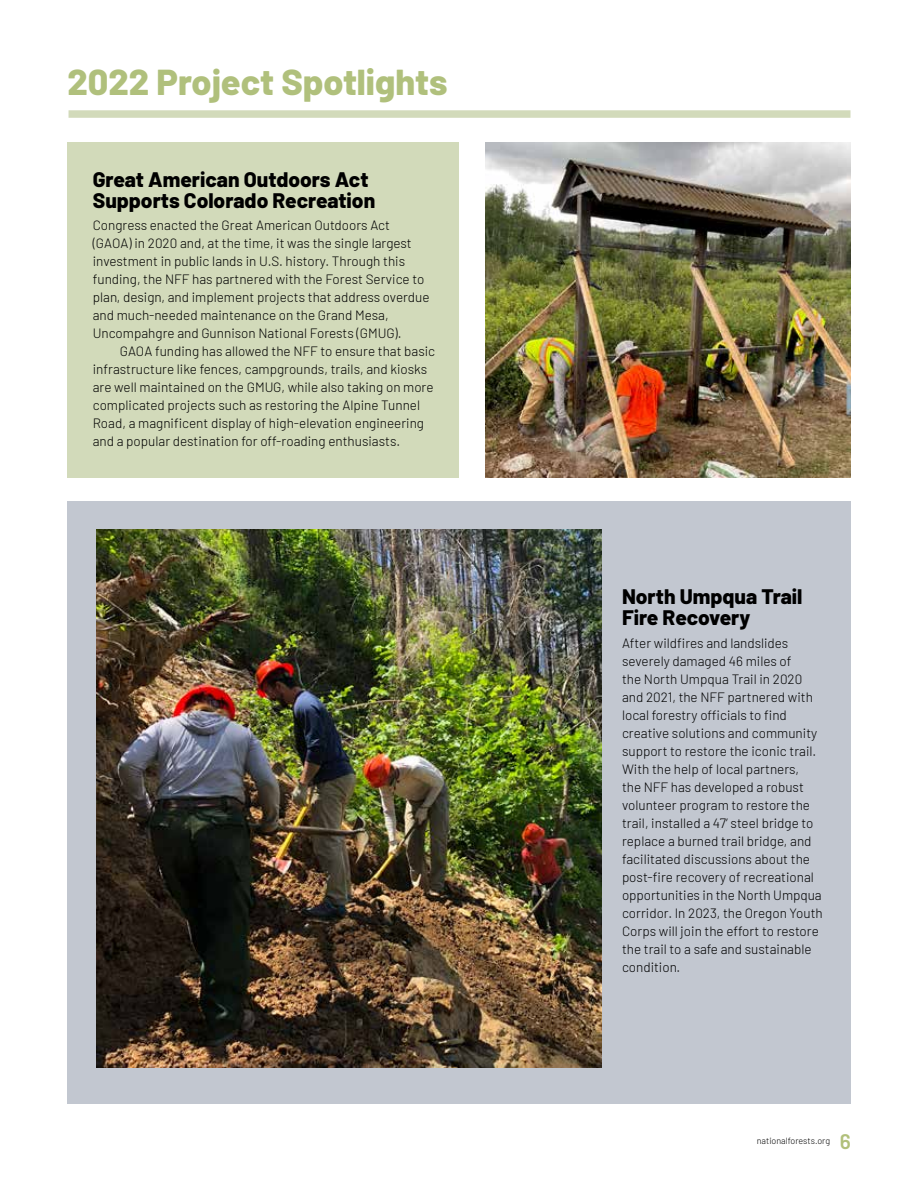
<style>
.page{position:relative;width:918px;height:1188px;background:#fff}
.page>*{position:absolute;margin:0;border:0;box-sizing:border-box;transform-origin:0 0}
.t1{font:800 36px "Barlow";color:#b0c07c}
.t2{font:800 21px/21px "Barlow";color:#000}
.t3{font:600 21px "Barlow";color:#b1c07b}
.t4{font:300 13.5px/18px "Barlow";color:#000}
.t5{font:300 9px "Barlow";color:#000}
</style>
<div class="page">
<div style="left:68px;top:501px;width:783px;height:603px;background:#c2c7d0"></div>
<img style="left:96px;top:529px;width:505px;height:538px">
<div style="left:68px;top:143px;width:391px;height:335px;background:#d2daba"></div>
<div style="left:69px;top:110px;width:782px;height:8px;background:#d2daba"></div>
<img style="left:485px;top:143px;width:366px;height:335px">
<h1 class="t1" style="left:68px;top:55px;width:381px">2022 Project Spotlights</h1>
<h2 class="t2" style="left:93px;top:167px;width:284px">Great American Outdoors Act<br>Supports Colorado Recreation</h2>
<p class="t4" style="left:93px;top:215px;width:338px">Congress enacted the Great American Outdoors Act (GAOA) in 2020 and, at the time, it was the single largest investment in public lands in U.S. history. Through this funding, the NFF has partnered with the Forest Service to plan, design, and implement projects that address overdue and much-needed maintenance on the Grand Mesa, Uncompahgre and Gunnison National Forests (GMUG).</p>
<p class="t4" style="left:93px;top:341px;width:344px;text-indent:27px">GAOA funding has allowed the NFF to ensure that basic infrastructure like fences, campgrounds, trails, and kiosks are well maintained on the GMUG, while also taking on more complicated projects such as restoring the Alpine Tunnel Road, a magnificent display of high-elevation engineering and a popular destination for off-roading enthusiasts.</p>
<h2 class="t2" style="left:622px;top:585px;width:182px">North Umpqua Trail<br>Fire Recovery</h2>
<p class="t4" style="left:622px;top:633px;width:202px">After wildfires and landslides severely damaged 46 miles of<br>the North Umpqua Trail in 2020 and 2021, the NFF partnered with local forestry officials to find creative solutions and community support to restore the iconic trail.<br>With the help of local partners,<br>the NFF has developed a robust volunteer program to restore the trail, installed a 47’ steel bridge to replace a burned trail bridge, and facilitated discussions about the post-fire recovery of recreational opportunities in the North Umpqua corridor. In 2023, the Oregon Youth<br>Corps will join the effort to restore the trail to a safe and sustainable condition.</p>
<p class="t5" style="left:757px;top:1135px;width:75px">nationalforests.org</p>
<h2 class="t3" style="left:840px;top:1126px;width:13px">6</h2>
</div>
